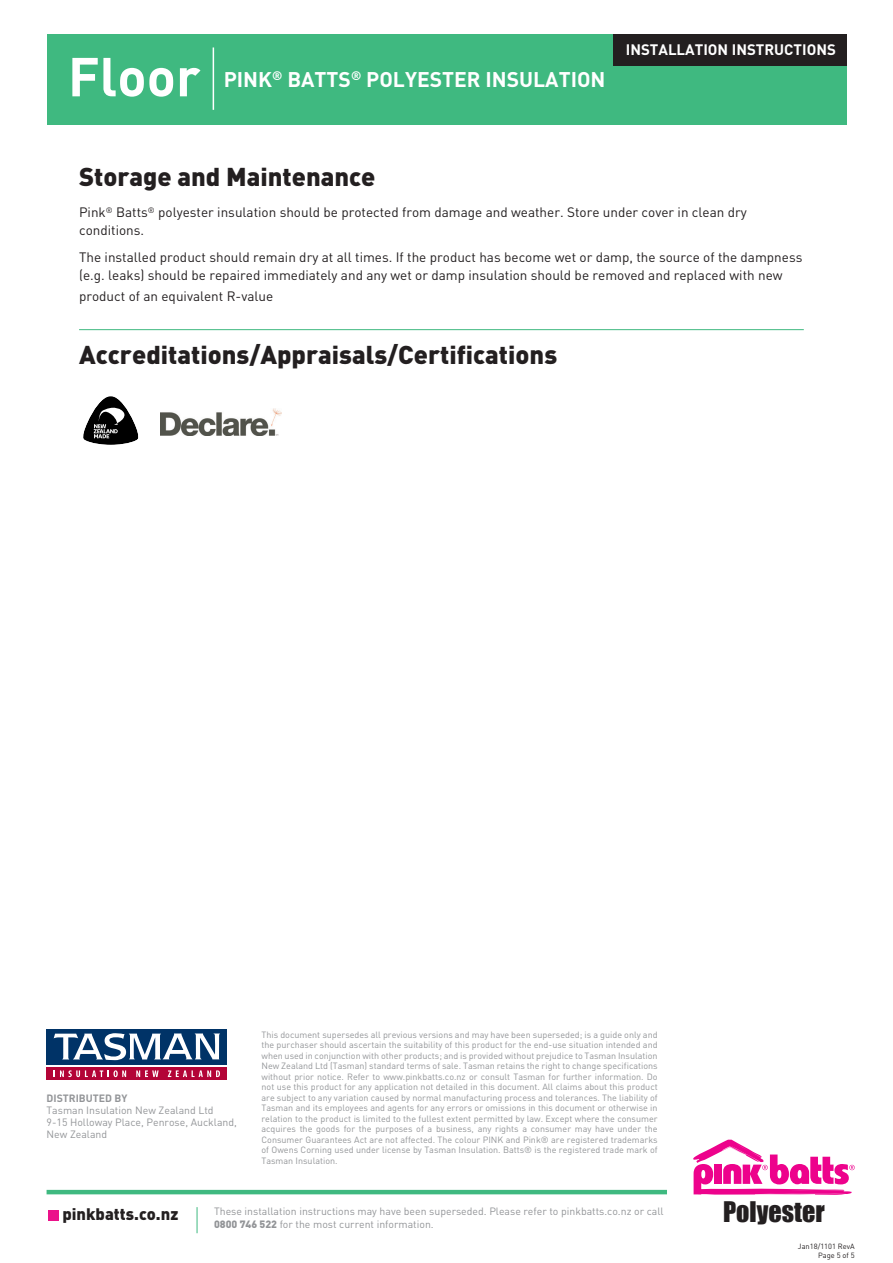
<style>
.page{position:relative;width:893px;height:1263px;background:#fff}
.page>*{position:absolute;margin:0;border:0;box-sizing:border-box;transform-origin:0 0}
.t1{font:700 54px "DIN";color:#fff}
.t2{font:26.1px "Impact";color:#231f20}
.t3{font:900 25.5px "DIN";color:#231f20}
.t4{font:700 21px "DIN";color:#fff}
.t5{font:900 16.5px "DIN";color:#231f20}
.t6{font:700 15px "DIN";color:#fff}
.t7{font:13.5px/18px "DIN";color:#231f20}
.t8{font:10.5px/12px "DIN";color:#939598}
.t9{font:700 10.5px "DIN";color:#939598}
.t10{font:9px/10.5px "DIN";color:#939598;text-align:justify}
.t11{font:7.5px/9px "DIN";color:#231f20;text-align:right}
.s1{font-weight:900}
</style>
<div class="page">
<hr style="left:47px;top:1190px;width:620px;height:4px;background:#3fb980">
<div style="left:48px;top:1210px;width:11px;height:10px;background:#eb128a"></div>
<svg style="left:197px;top:1207px;width:1px;height:26px"></svg>
<div style="left:47px;top:34px;width:800px;height:90px;background:#3fb980"></div>
<hr style="left:213px;top:47px;width:1px;height:63px;background:#fff">
<div style="left:613px;top:34px;width:234px;height:31px;background:#231f20"></div>
<svg style="left:693px;top:1140px;width:162px;height:55px"></svg>
<hr style="left:700px;top:1191px;width:15px;height:3px;background:#ed028c">
<div style="left:47px;top:1029px;width:180px;height:35px;background:#003367"></div>
<svg style="left:54px;top:1033px;width:166px;height:27px"></svg>
<div style="left:47px;top:1067px;width:180px;height:13px;background:#b30437"></div>
<svg style="left:54px;top:1070px;width:72px;height:7px"></svg>
<svg style="left:136px;top:1070px;width:23px;height:7px"></svg>
<svg style="left:168px;top:1070px;width:52px;height:7px"></svg>
<hr style="left:79px;top:329px;width:725px;height:1px;background:#3fb980">
<img style="left:161px;top:409px;width:121px;height:27px">
<svg style="left:83px;top:396px;width:56px;height:49px"></svg>
<h1 class="t1" style="left:68px;top:42px;width:134px">Floor</h1>
<h3 class="t4" style="left:224px;top:66px;width:383px">PINK<sup>®</sup> BATTS<sup>®</sup> POLYESTER INSULATION</h3>
<h3 class="t6" style="left:626px;top:39px;width:212px">INSTALLATION INSTRUCTIONS</h3>
<h3 class="t3" style="left:79px;top:160px;width:298px">Storage and Maintenance</h3>
<h3 class="t7" style="left:79px;top:203px;width:669px">Pink<sup>®</sup> Batts<sup>®</sup> polyester insulation should be protected from damage and weather. Store under cover in clean dry conditions.</h3>
<h3 class="t7" style="left:79px;top:247px;width:725px">The installed product should remain dry at all times. If the product has become wet or damp, the source of the dampness (e.g. leaks) should be repaired immediately and any wet or damp insulation should be removed and replaced with new</h3>
<h3 class="t7" style="left:79px;top:286px;width:196px">product of an equivalent R-value</h3>
<h3 class="t3" style="left:79px;top:338px;width:480px">Accreditations/Appraisals/Certifications</h3>
<p class="t9" style="left:47px;top:1091px;width:82px">DISTRIBUTED BY</p>
<p class="t8" style="left:47px;top:1104px;width:192px">Tasman Insulation New Zealand Ltd<br>9-15 Holloway Place, Penrose, Auckland,<br>New Zealand</p>
<p class="t10" style="left:261px;top:1029px;width:398px">This document supersedes all previous versions and may have been superseded; is a guide only and the purchaser should ascertain the suitability of this product for the end-use situation intended and when used in conjunction with other products; and is provided without prejudice to Tasman Insulation New Zealand Ltd (Tasman) standard terms of sale. Tasman retains the right to change specifications without prior notice. Refer to www.pinkbatts.co.nz or consult Tasman for further information. Do not use this product for any application not detailed in this document. All claims about this product are subject to any variation caused by normal manufacturing process and tolerances. The liability of Tasman and its employees and agents for any errors or omissions in this document or otherwise in relation to the product is limited to the fullest extent permitted by law. Except where the consumer acquires the goods for the purposes of a business, any rights a consumer may have under the Consumer Guarantees Act are not affected. The colour PINK and Pink® are registered trademarks of Owens Corning used under license by Tasman Insulation. Batts® is the registered trade mark of Tasman Insulation.</p>
<h3 class="t5" style="left:62px;top:1203px;width:117px">pinkbatts.co.nz</h3>
<p class="t8" style="left:214px;top:1205px;width:451px;line-height:12.6px">These installation instructions may have been superseded. Please refer to pinkbatts.co.nz or call<br><span class="s1">0800 746 522</span> for the most current information.</p>
<h2 class="t2" style="left:723px;top:1191px;width:103px">Polyester</h2>
<p class="t11" style="left:798px;top:1241px;width:58px">Jan18/1101 RevA<br>Page 5 of 5</p>
</div>
